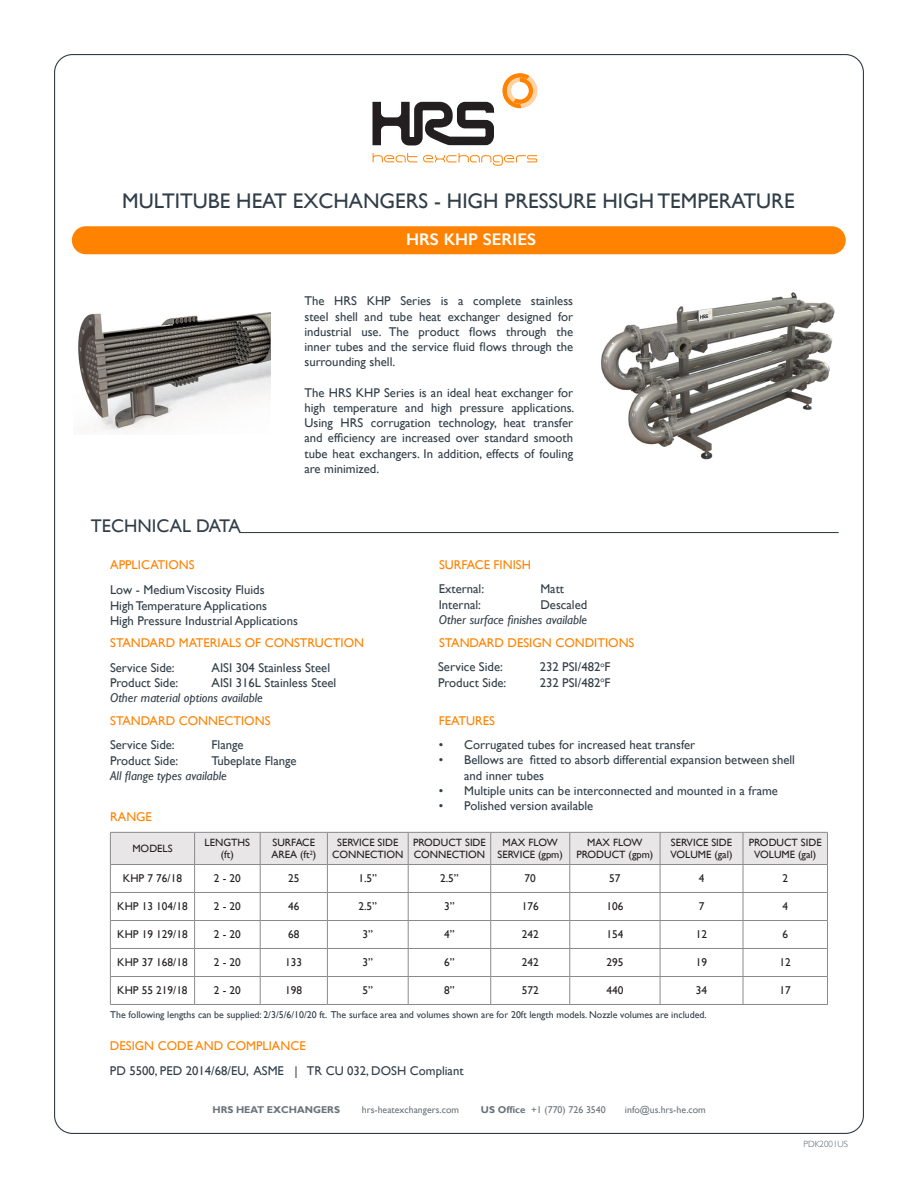
<style>
.page{position:relative;width:918px;height:1188px;background:#fff}
.page>*{position:absolute;margin:0;border:0;box-sizing:border-box;transform-origin:0 0}
.t1{font:21.15px "Gill Sans";color:#313e48}
.t2{font:18.3px "Gill Sans";color:#313e48}
.t3{font:600 16.95px "Gill Sans";color:#fff}
.t4{font:12.75px/15.3px "Gill Sans";color:#313e48;text-align:justify}
.t5{font:12.75px "Gill Sans";color:#ff8200}
.t6{font:italic 12.75px "Gill Sans";color:#313e48}
.t7{font:11.25px "Gill Sans";color:#231f20}
.t8{font:10.65px/12.8px "Gill Sans";color:#231f20;text-align:center}
.t9{font:9.9px "Gill Sans";color:#313e48}
.t10{font:9.9px "Gill Sans";color:#6a737a}
.t11{font:700 9.9px "Gill Sans";color:#6a737a}
.t12{font:300 9px "Gill Sans";color:#566169}
.s1{font-weight:700}
</style>
<div class="page">
<svg style="left:372px;top:73px;width:165px;height:93px"></svg>
<div style="left:72px;top:226px;width:774px;height:28px;background:#ff8200;border-radius:14px"></div>
<svg style="left:110px;top:833px;width:718px;height:171px"></svg>
<hr style="left:110px;top:1004px;width:85px;height:1px;background:#8a8a8e">
<hr style="left:195px;top:1004px;width:65px;height:1px;background:#8a8a8e">
<hr style="left:260px;top:1004px;width:67px;height:1px;background:#8a8a8e">
<hr style="left:327px;top:1004px;width:81px;height:1px;background:#8a8a8e">
<hr style="left:408px;top:1004px;width:83px;height:1px;background:#8a8a8e">
<hr style="left:491px;top:1004px;width:79px;height:1px;background:#8a8a8e">
<hr style="left:570px;top:1004px;width:90px;height:1px;background:#8a8a8e">
<hr style="left:660px;top:1004px;width:83px;height:1px;background:#8a8a8e">
<hr style="left:743px;top:1004px;width:85px;height:1px;background:#8a8a8e">
<hr style="left:110px;top:832px;width:85px;height:1px;background:#8a8a8e">
<hr style="left:110px;top:833px;width:1px;height:31px;background:#8a8a8e">
<hr style="left:195px;top:832px;width:65px;height:1px;background:#8a8a8e">
<hr style="left:194px;top:833px;width:1px;height:31px;background:#8a8a8e">
<hr style="left:260px;top:832px;width:67px;height:1px;background:#8a8a8e">
<hr style="left:260px;top:833px;width:1px;height:31px;background:#8a8a8e">
<hr style="left:327px;top:832px;width:81px;height:1px;background:#8a8a8e">
<hr style="left:327px;top:833px;width:1px;height:31px;background:#8a8a8e">
<hr style="left:408px;top:832px;width:83px;height:1px;background:#8a8a8e">
<hr style="left:408px;top:833px;width:1px;height:31px;background:#8a8a8e">
<hr style="left:491px;top:832px;width:79px;height:1px;background:#8a8a8e">
<hr style="left:490px;top:833px;width:1px;height:31px;background:#8a8a8e">
<hr style="left:570px;top:832px;width:90px;height:1px;background:#8a8a8e">
<hr style="left:570px;top:833px;width:1px;height:31px;background:#8a8a8e">
<hr style="left:660px;top:832px;width:83px;height:1px;background:#8a8a8e">
<hr style="left:660px;top:833px;width:1px;height:31px;background:#8a8a8e">
<hr style="left:743px;top:832px;width:85px;height:1px;background:#8a8a8e">
<hr style="left:743px;top:833px;width:1px;height:31px;background:#8a8a8e">
<hr style="left:827px;top:833px;width:1px;height:31px;background:#8a8a8e">
<hr style="left:110px;top:864px;width:85px;height:1px;background:#8a8a8e">
<hr style="left:195px;top:864px;width:65px;height:1px;background:#8a8a8e">
<hr style="left:260px;top:864px;width:67px;height:1px;background:#8a8a8e">
<hr style="left:327px;top:864px;width:81px;height:1px;background:#8a8a8e">
<hr style="left:408px;top:864px;width:83px;height:1px;background:#8a8a8e">
<hr style="left:491px;top:864px;width:79px;height:1px;background:#8a8a8e">
<hr style="left:570px;top:864px;width:90px;height:1px;background:#8a8a8e">
<hr style="left:660px;top:864px;width:83px;height:1px;background:#8a8a8e">
<hr style="left:743px;top:864px;width:85px;height:1px;background:#8a8a8e">
<hr style="left:239px;top:532px;width:600px;height:1px;background:#313e48">
<img style="left:601px;top:292px;width:233px;height:168px">
<img style="left:78px;top:312px;width:193px;height:121px">
<h1 class="t1" style="left:122px;top:188px;width:674px">MULTITUBE HEAT EXCHANGERS - HIGH PRESSURE HIGH TEMPERATURE</h1>
<h3 class="t3" style="left:406px;top:229px;width:131px">HRS KHP SERIES</h3>
<h2 class="t2" style="left:91px;top:515px;width:151px">TECHNICAL DATA</h2>
<p class="t4" style="left:304px;top:294px;width:270px">The HRS KHP Series is a complete stainless steel shell and tube heat exchanger designed for industrial use. The product flows through the inner tubes and the service fluid flows through the surrounding shell.</p>
<p class="t4" style="left:304px;top:385px;width:271px">The HRS KHP Series is an ideal heat exchanger for high temperature and high pressure applications.<br>Using HRS corrugation technology, heat transfer and efficiency are increased over standard smooth tube heat exchangers. In addition, effects of fouling are minimized.</p>
<p class="t5" style="left:110px;top:558px;width:86px">APPLICATIONS</p>
<p class="t4" style="left:110px;top:583px;width:189px;text-align:left">Low - Medium Viscosity Fluids<br>High Temperature Applications<br>High Pressure Industrial Applications</p>
<p class="t5" style="left:110px;top:635px;width:255px">STANDARD MATERIALS OF CONSTRUCTION</p>
<p class="t4" style="left:110px;top:660px;width:66px">Service Side:</p>
<p class="t4" style="left:212px;top:660px;width:120px">AISI 304 Stainless Steel</p>
<p class="t4" style="left:110px;top:675px;width:70px">Product Side:</p>
<p class="t4" style="left:212px;top:675px;width:126px">AISI 316L Stainless Steel</p>
<p class="t6" style="left:110px;top:690px;width:154px">Other material options available</p>
<p class="t5" style="left:110px;top:713px;width:162px">STANDARD CONNECTIONS</p>
<p class="t4" style="left:110px;top:737px;width:66px">Service Side:</p>
<p class="t4" style="left:212px;top:737px;width:34px">Flange</p>
<p class="t4" style="left:110px;top:753px;width:70px">Product Side:</p>
<p class="t4" style="left:212px;top:753px;width:87px">Tubeplate Flange</p>
<p class="t6" style="left:110px;top:768px;width:118px">All flange types available</p>
<p class="t5" style="left:439px;top:558px;width:93px">SURFACE FINISH</p>
<p class="t4" style="left:439px;top:582px;width:47px">External:</p>
<p class="t4" style="left:540px;top:582px;width:25px">Matt</p>
<p class="t4" style="left:439px;top:597px;width:44px">Internal:</p>
<p class="t4" style="left:540px;top:597px;width:48px">Descaled</p>
<p class="t6" style="left:439px;top:612px;width:150px">Other surface finishes available</p>
<p class="t5" style="left:439px;top:636px;width:197px">STANDARD DESIGN CONDITIONS</p>
<p class="t4" style="left:438px;top:660px;width:66px">Service Side:</p>
<p class="t4" style="left:540px;top:660px;width:72px">232 PSI/482<sup>o</sup>F</p>
<p class="t4" style="left:438px;top:675px;width:70px">Product Side:</p>
<p class="t4" style="left:540px;top:675px;width:72px">232 PSI/482<sup>o</sup>F</p>
<p class="t5" style="left:439px;top:714px;width:58px">FEATURES</p>
<p class="t4" style="left:439px;top:738px;width:258px">• Corrugated tubes for increased heat transfer</p>
<p class="t4" style="left:464px;top:753px;width:332px;text-indent:-25px">• Bellows are fitted to absorb differential expansion between shell and inner tubes</p>
<p class="t4" style="left:439px;top:783px;width:341px">• Multiple units can be interconnected and mounted in a frame</p>
<p class="t4" style="left:439px;top:798px;width:156px">• Polished version available</p>
<p class="t5" style="left:110px;top:810px;width:43px">RANGE</p>
<p class="t8" style="left:132px;top:842px;width:42px">MODELS</p>
<p class="t8" style="left:205px;top:836px;width:47px">LENGTHS (ft)</p>
<p class="t8" style="left:271px;top:836px;width:46px;text-align:left">SURFACE<br>AREA (ft<sup>2</sup>)</p>
<p class="t8" style="left:332px;top:836px;width:73px">SERVICE SIDE<br>CONNECTION</p>
<p class="t8" style="left:413px;top:836px;width:74px;text-align:left">PRODUCT SIDE<br>CONNECTION</p>
<p class="t8" style="left:498px;top:836px;width:67px">MAX FLOW<br>SERVICE (gpm)</p>
<p class="t8" style="left:576px;top:836px;width:78px">MAX FLOW<br>PRODUCT (gpm)</p>
<p class="t8" style="left:671px;top:836px;width:64px;text-align:left">SERVICE SIDE<br>VOLUME (gal)</p>
<p class="t8" style="left:749px;top:836px;width:74px">PRODUCT SIDE<br>VOLUME (gal)</p>
<p class="t7" style="left:123px;top:872px;width:61px">KHP 7 76/18</p>
<p class="t7" style="left:214px;top:872px;width:28px">2 - 20</p>
<p class="t7" style="left:288px;top:872px;width:13px">25</p>
<p class="t7" style="left:359px;top:872px;width:20px">1.5”</p>
<p class="t7" style="left:440px;top:872px;width:20px">2.5”</p>
<p class="t7" style="left:525px;top:872px;width:13px">70</p>
<p class="t7" style="left:609px;top:872px;width:13px">57</p>
<p class="t7" style="left:699px;top:872px;width:7px">4</p>
<p class="t7" style="left:782px;top:872px;width:7px">2</p>
<p class="t7" style="left:117px;top:900px;width:72px">KHP 13 104/18</p>
<p class="t7" style="left:214px;top:900px;width:28px">2 - 20</p>
<p class="t7" style="left:288px;top:900px;width:13px">46</p>
<p class="t7" style="left:358px;top:900px;width:20px">2.5”</p>
<p class="t7" style="left:444px;top:900px;width:12px">3”</p>
<p class="t7" style="left:522px;top:900px;width:18px">176</p>
<p class="t7" style="left:606px;top:900px;width:18px">106</p>
<p class="t7" style="left:699px;top:900px;width:7px">7</p>
<p class="t7" style="left:782px;top:900px;width:7px">4</p>
<p class="t7" style="left:117px;top:928px;width:72px">KHP 19 129/18</p>
<p class="t7" style="left:214px;top:928px;width:28px">2 - 20</p>
<p class="t7" style="left:288px;top:928px;width:13px">68</p>
<p class="t7" style="left:363px;top:928px;width:12px">3”</p>
<p class="t7" style="left:444px;top:928px;width:12px">4”</p>
<p class="t7" style="left:522px;top:928px;width:18px">242</p>
<p class="t7" style="left:606px;top:928px;width:18px">154</p>
<p class="t7" style="left:696px;top:928px;width:13px">12</p>
<p class="t7" style="left:782px;top:928px;width:7px">6</p>
<p class="t7" style="left:117px;top:956px;width:72px">KHP 37 168/18</p>
<p class="t7" style="left:214px;top:956px;width:28px">2 - 20</p>
<p class="t7" style="left:285px;top:956px;width:18px">133</p>
<p class="t7" style="left:363px;top:956px;width:12px">3”</p>
<p class="t7" style="left:444px;top:956px;width:12px">6”</p>
<p class="t7" style="left:522px;top:956px;width:18px">242</p>
<p class="t7" style="left:606px;top:956px;width:18px">295</p>
<p class="t7" style="left:696px;top:956px;width:13px">19</p>
<p class="t7" style="left:780px;top:956px;width:13px">12</p>
<p class="t7" style="left:117px;top:984px;width:72px">KHP 55 219/18</p>
<p class="t7" style="left:214px;top:984px;width:28px">2 - 20</p>
<p class="t7" style="left:285px;top:984px;width:18px">198</p>
<p class="t7" style="left:363px;top:984px;width:12px">5”</p>
<p class="t7" style="left:444px;top:984px;width:12px">8”</p>
<p class="t7" style="left:522px;top:984px;width:18px">572</p>
<p class="t7" style="left:606px;top:984px;width:18px">440</p>
<p class="t7" style="left:696px;top:984px;width:13px">34</p>
<p class="t7" style="left:780px;top:984px;width:13px">17</p>
<p class="t9" style="left:110px;top:1009px;width:598px">The following lengths can be supplied: 2/3/5/6/10/20 ft. The surface area and volumes shown are for 20ft length models. Nozzle volumes are included.</p>
<p class="t5" style="left:110px;top:1039px;width:197px">DESIGN CODE AND COMPLIANCE</p>
<p class="t4" style="left:110px;top:1064px;width:355px">PD 5500, PED 2014/68/EU, ASME | TR CU 032, DOSH Compliant</p>
<p class="t11" style="left:212px;top:1104px;width:129px">HRS HEAT EXCHANGERS</p>
<p class="t10" style="left:362px;top:1104px;width:99px">hrs-heatexchangers.com</p>
<p class="t10" style="left:481px;top:1104px;width:126px"><span class="s1">US Office</span> +1 (770) 726 3540</p>
<p class="t10" style="left:625px;top:1104px;width:82px">info@us.hrs-he.com</p>
<p class="t12" style="left:804px;top:1138px;width:46px">PDK2001US</p>
</div>
